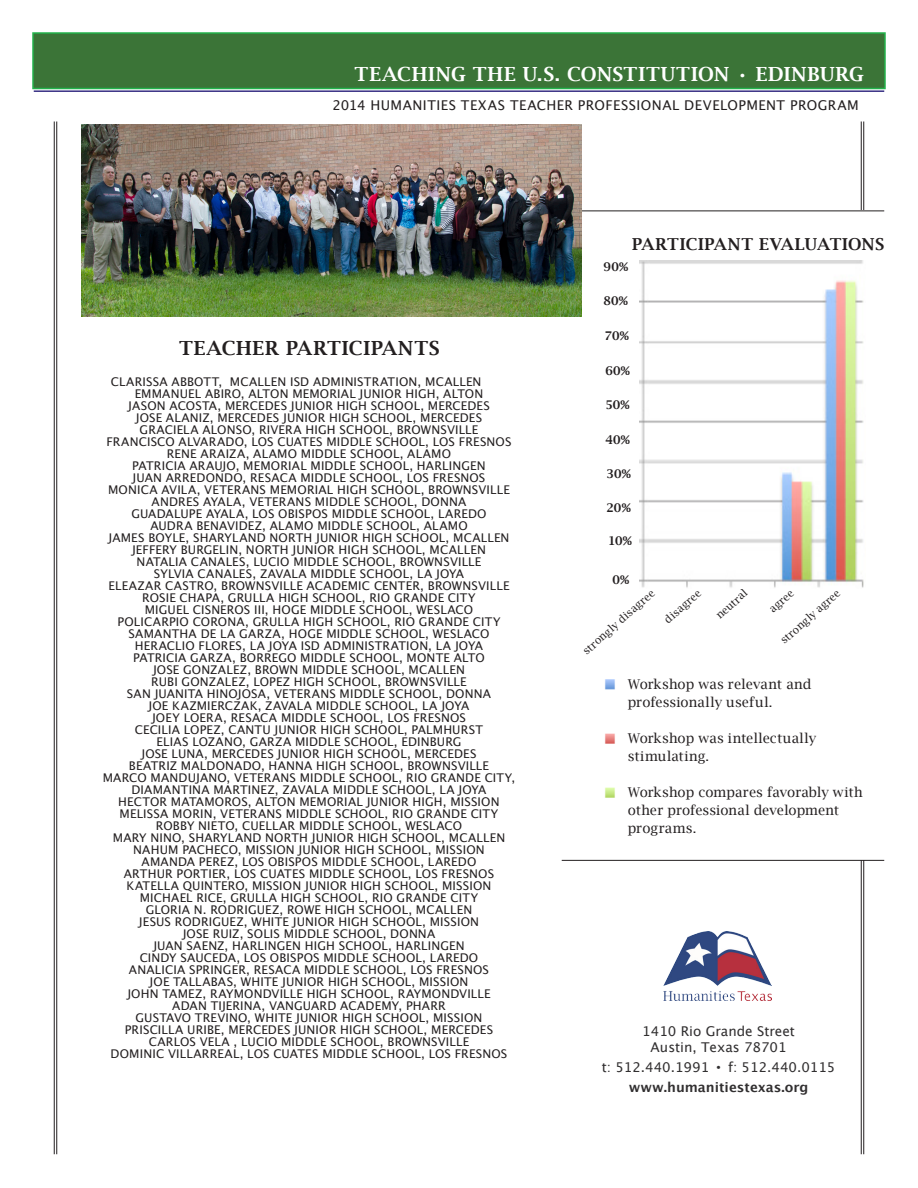
<style>
.page{position:relative;width:918px;height:1188px;background:#fff}
.page>*{position:absolute;margin:0;border:0;box-sizing:border-box;transform-origin:0 0}
.t1{font:600 19.5px "Lucida Bright";letter-spacing:.04em;color:#fff}
.t2{font:600 19.5px "Lucida Bright";letter-spacing:.035em;color:#231f20}
.t3{font:600 16.5px "Lucida Bright";letter-spacing:.02em;color:#231f20}
.t4{font:13.5px/18px "Lucida Bright";letter-spacing:.01em;color:#231f20}
.t5{font:13.5px "Lucida Grande";color:#312f30}
.t6{font:13.5px "Lucida Grande";letter-spacing:.035em;color:#231f20}
.t7{font:700 13.5px "Lucida Grande";color:#312f30}
.t8{font:12px "Lucida Grande";letter-spacing:.015em;color:#231f20}
.t9{font:600 12px "Lucida Bright";color:#231f20}
.t10{font:10.5px "Lucida Bright";color:#231f20}
.s1{font-family:"Lucida Bright";font-weight:600;font-size:16.5px}
</style>
<div class="page">
<hr style="left:56px;top:122px;width:1px;height:1032px;background:#231f20">
<hr style="left:54px;top:122px;width:1px;height:1032px;background:#231f20">
<hr style="left:863px;top:122px;width:1px;height:1032px;background:#231f20">
<hr style="left:861px;top:122px;width:1px;height:1032px;background:#231f20">
<svg style="left:32px;top:32px;width:854px;height:58px;background:#3d793b"></svg>
<hr style="left:34px;top:90px;width:850px;height:2px;background:#372f84">
<div style="left:562px;top:211px;width:322px;height:649px;background:#fff"></div>
<img style="left:605px;top:679px;width:10px;height:11px">
<img style="left:605px;top:733px;width:10px;height:11px">
<img style="left:605px;top:787px;width:10px;height:11px">
<hr style="left:562px;top:211px;width:322px;height:1px;background:#231f20">
<hr style="left:562px;top:860px;width:322px;height:1px;background:#231f20">
<img style="left:639px;top:260px;width:225px;height:328px">
<img style="left:81px;top:124px;width:500px;height:192px">
<img style="left:664px;top:932px;width:108px;height:68px">
<p class="t1" style="left:355px;top:63px;width:511px">TEACHING THE U.S. CONSTITUTION • EDINBURG</p>
<p class="t6" style="left:332px;top:98px;width:528px">2014 HUMANITIES TEXAS TEACHER PROFESSIONAL DEVELOPMENT PROGRAM</p>
<p class="t3" style="left:632px;top:235px;width:254px">PARTICIPANT EVALUATIONS</p>
<p class="t9" style="left:604px;top:259px;width:26px">90%</p>
<p class="t2" style="left:179px;top:336px;width:262px">TEACHER PARTICIPANTS</p>
<p class="t8" style="left:111px;top:375px;width:372px">CLARISSA ABBOTT, MCALLEN ISD ADMINISTRATION, MCALLEN</p>
<p class="t8" style="left:135px;top:387px;width:350px">EMMANUEL ABIRO, ALTON MEMORIAL JUNIOR HIGH, ALTON</p>
<p class="t8" style="left:128px;top:399px;width:363px">JASON ACOSTA, MERCEDES JUNIOR HIGH SCHOOL, MERCEDES</p>
<p class="t8" style="left:136px;top:411px;width:348px">JOSE ALANIZ, MERCEDES JUNIOR HIGH SCHOOL, MERCEDES</p>
<p class="t8" style="left:140px;top:423px;width:340px">GRACIELA ALONSO, RIVERA HIGH SCHOOL, BROWNSVILLE</p>
<p class="t8" style="left:107px;top:435px;width:407px">FRANCISCO ALVARADO, LOS CUATES MIDDLE SCHOOL, LOS FRESNOS</p>
<p class="t8" style="left:167px;top:447px;width:286px">RENE ARAIZA, ALAMO MIDDLE SCHOOL, ALAMO</p>
<p class="t8" style="left:132px;top:459px;width:355px">PATRICIA ARAUJO, MEMORIAL MIDDLE SCHOOL, HARLINGEN</p>
<p class="t8" style="left:133px;top:471px;width:354px">JUAN ARREDONDO, RESACA MIDDLE SCHOOL, LOS FRESNOS</p>
<p class="t8" style="left:108px;top:483px;width:403px">MONICA AVILA, VETERANS MEMORIAL HIGH SCHOOL, BROWNSVILLE</p>
<p class="t8" style="left:152px;top:495px;width:316px">ANDRES AYALA, VETERANS MIDDLE SCHOOL, DONNA</p>
<p class="t8" style="left:131px;top:507px;width:357px">GUADALUPE AYALA, LOS OBISPOS MIDDLE SCHOOL, LAREDO</p>
<p class="t8" style="left:150px;top:519px;width:319px">AUDRA BENAVIDEZ, ALAMO MIDDLE SCHOOL, ALAMO</p>
<p class="t8" style="left:108px;top:531px;width:403px">JAMES BOYLE, SHARYLAND NORTH JUNIOR HIGH SCHOOL, MCALLEN</p>
<p class="t8" style="left:132px;top:543px;width:355px">JEFFERY BURGELIN, NORTH JUNIOR HIGH SCHOOL, MCALLEN</p>
<p class="t8" style="left:137px;top:555px;width:346px">NATALIA CANALES, LUCIO MIDDLE SCHOOL, BROWNSVILLE</p>
<p class="t8" style="left:154px;top:567px;width:312px">SYLVIA CANALES, ZAVALA MIDDLE SCHOOL, LA JOYA</p>
<p class="t8" style="left:108px;top:579px;width:403px">ELEAZAR CASTRO, BROWNSVILLE ACADEMIC CENTER, BROWNSVILLE</p>
<p class="t8" style="left:142px;top:591px;width:335px">ROSIE CHAPA, GRULLA HIGH SCHOOL, RIO GRANDE CITY</p>
<p class="t8" style="left:145px;top:603px;width:330px">MIGUEL CISNEROS III, HOGE MIDDLE SCHOOL, WESLACO</p>
<p class="t8" style="left:117px;top:615px;width:385px">POLICARPIO CORONA, GRULLA HIGH SCHOOL, RIO GRANDE CITY</p>
<p class="t8" style="left:129px;top:627px;width:362px">SAMANTHA DE LA GARZA, HOGE MIDDLE SCHOOL, WESLACO</p>
<p class="t8" style="left:135px;top:639px;width:350px">HERACLIO FLORES, LA JOYA ISD ADMINISTRATION, LA JOYA</p>
<p class="t8" style="left:133px;top:651px;width:353px">PATRICIA GARZA, BORREGO MIDDLE SCHOOL, MONTE ALTO</p>
<p class="t8" style="left:153px;top:663px;width:313px">JOSE GONZALEZ, BROWN MIDDLE SCHOOL, MCALLEN</p>
<p class="t8" style="left:151px;top:675px;width:317px">RUBI GONZALEZ, LOPEZ HIGH SCHOOL, BROWNSVILLE</p>
<p class="t8" style="left:127px;top:687px;width:366px">SAN JUANITA HINOJOSA, VETERANS MIDDLE SCHOOL, DONNA</p>
<p class="t8" style="left:149px;top:699px;width:322px">JOE KAZMIERCZAK, ZAVALA MIDDLE SCHOOL, LA JOYA</p>
<p class="t8" style="left:152px;top:711px;width:315px">JOEY LOERA, RESACA MIDDLE SCHOOL, LOS FRESNOS</p>
<p class="t8" style="left:135px;top:723px;width:350px">CECILIA LOPEZ, CANTU JUNIOR HIGH SCHOOL, PALMHURST</p>
<p class="t8" style="left:156px;top:735px;width:307px">ELIAS LOZANO, GARZA MIDDLE SCHOOL, EDINBURG</p>
<p class="t8" style="left:141px;top:747px;width:337px">JOSE LUNA, MERCEDES JUNIOR HIGH SCHOOL, MERCEDES</p>
<p class="t8" style="left:129px;top:759px;width:362px">BEATRIZ MALDONADO, HANNA HIGH SCHOOL, BROWNSVILLE</p>
<p class="t8" style="left:103px;top:771px;width:414px">MARCO MANDUJANO, VETERANS MIDDLE SCHOOL, RIO GRANDE CITY,</p>
<p class="t8" style="left:131px;top:783px;width:357px">DIAMANTINA MARTINEZ, ZAVALA MIDDLE SCHOOL, LA JOYA</p>
<p class="t8" style="left:118px;top:795px;width:383px">HECTOR MATAMOROS, ALTON MEMORIAL JUNIOR HIGH, MISSION</p>
<p class="t8" style="left:120px;top:807px;width:380px">MELISSA MORIN, VETERANS MIDDLE SCHOOL, RIO GRANDE CITY</p>
<p class="t8" style="left:156px;top:819px;width:308px">ROBBY NIETO, CUELLAR MIDDLE SCHOOL, WESLACO</p>
<p class="t8" style="left:113px;top:831px;width:394px">MARY NINO, SHARYLAND NORTH JUNIOR HIGH SCHOOL, MCALLEN</p>
<p class="t8" style="left:133px;top:843px;width:353px">NAHUM PACHECO, MISSION JUNIOR HIGH SCHOOL, MISSION</p>
<p class="t8" style="left:142px;top:855px;width:336px">AMANDA PEREZ, LOS OBISPOS MIDDLE SCHOOL, LAREDO</p>
<p class="t8" style="left:124px;top:867px;width:372px">ARTHUR PORTIER, LOS CUATES MIDDLE SCHOOL, LOS FRESNOS</p>
<p class="t8" style="left:127px;top:879px;width:366px">KATELLA QUINTERO, MISSION JUNIOR HIGH SCHOOL, MISSION</p>
<p class="t8" style="left:140px;top:891px;width:340px">MICHAEL RICE, GRULLA HIGH SCHOOL, RIO GRANDE CITY</p>
<p class="t8" style="left:146px;top:903px;width:328px">GLORIA N. RODRIGUEZ, ROWE HIGH SCHOOL, MCALLEN</p>
<p class="t8" style="left:139px;top:915px;width:342px">JESUS RODRIGUEZ, WHITE JUNIOR HIGH SCHOOL, MISSION</p>
<p class="t8" style="left:183px;top:927px;width:254px">JOSE RUIZ, SOLIS MIDDLE SCHOOL, DONNA</p>
<p class="t8" style="left:153px;top:939px;width:313px">JUAN SAENZ, HARLINGEN HIGH SCHOOL, HARLINGEN</p>
<p class="t8" style="left:140px;top:951px;width:340px">CINDY SAUCEDA, LOS OBISPOS MIDDLE SCHOOL, LAREDO</p>
<p class="t8" style="left:129px;top:963px;width:362px">ANALICIA SPRINGER, RESACA MIDDLE SCHOOL, LOS FRESNOS</p>
<p class="t8" style="left:150px;top:975px;width:320px">JOE TALLABAS, WHITE JUNIOR HIGH SCHOOL, MISSION</p>
<p class="t8" style="left:127px;top:987px;width:365px">JOHN TAMEZ, RAYMONDVILLE HIGH SCHOOL, RAYMONDVILLE</p>
<p class="t8" style="left:172px;top:999px;width:275px">ADAN TIJERINA, VANGUARD ACADEMY, PHARR</p>
<p class="t8" style="left:136px;top:1011px;width:348px">GUSTAVO TREVINO, WHITE JUNIOR HIGH SCHOOL, MISSION</p>
<p class="t8" style="left:125px;top:1023px;width:370px">PRISCILLA URIBE, MERCEDES JUNIOR HIGH SCHOOL, MERCEDES</p>
<p class="t8" style="left:149px;top:1035px;width:322px">CARLOS VELA , LUCIO MIDDLE SCHOOL, BROWNSVILLE</p>
<p class="t8" style="left:111px;top:1047px;width:398px">DOMINIC VILLARREAL, LOS CUATES MIDDLE SCHOOL, LOS FRESNOS</p>
<p class="t9" style="left:604px;top:294px;width:26px">80%</p>
<p class="t9" style="left:605px;top:329px;width:26px">70%</p>
<p class="t9" style="left:605px;top:364px;width:26px">60%</p>
<p class="t9" style="left:605px;top:398px;width:26px">50%</p>
<p class="t9" style="left:606px;top:433px;width:26px">40%</p>
<p class="t9" style="left:606px;top:466px;width:26px">30%</p>
<p class="t9" style="left:606px;top:501px;width:26px">20%</p>
<p class="t9" style="left:608px;top:534px;width:25px">10%</p>
<p class="t9" style="left:612px;top:573px;width:18px">0%</p>
<p class="t10" style="left:580px;top:648px;width:94px;rotate:-42deg">strongly disagree</p>
<p class="t10" style="left:662px;top:617px;width:47px;rotate:-42deg">disagree</p>
<p class="t10" style="left:714px;top:612px;width:40px;rotate:-42deg">neutral</p>
<p class="t10" style="left:767px;top:606px;width:30px;rotate:-42deg">agree</p>
<p class="t10" style="left:778px;top:637px;width:77px;rotate:-42deg">strongly agree</p>
<p class="t4" style="left:628px;top:675px;width:185px">Workshop was relevant and professionally useful.</p>
<p class="t4" style="left:628px;top:729px;width:190px">Workshop was intellectually stimulating.</p>
<p class="t4" style="left:628px;top:783px;width:236px">Workshop compares favorably with other professional development programs.</p>
<p class="t5" style="left:642px;top:1023px;width:154px">1410 Rio Grande Street</p>
<p class="t5" style="left:651px;top:1039px;width:138px">Austin, Texas 78701</p>
<p class="t5" style="left:602px;top:1059px;width:235px">t: 512.440.1991 <span class="s1">•</span> f: 512.440.0115</p>
<p class="t7" style="left:629px;top:1076px;width:181px">www.humanitiestexas.org</p>
</div>
